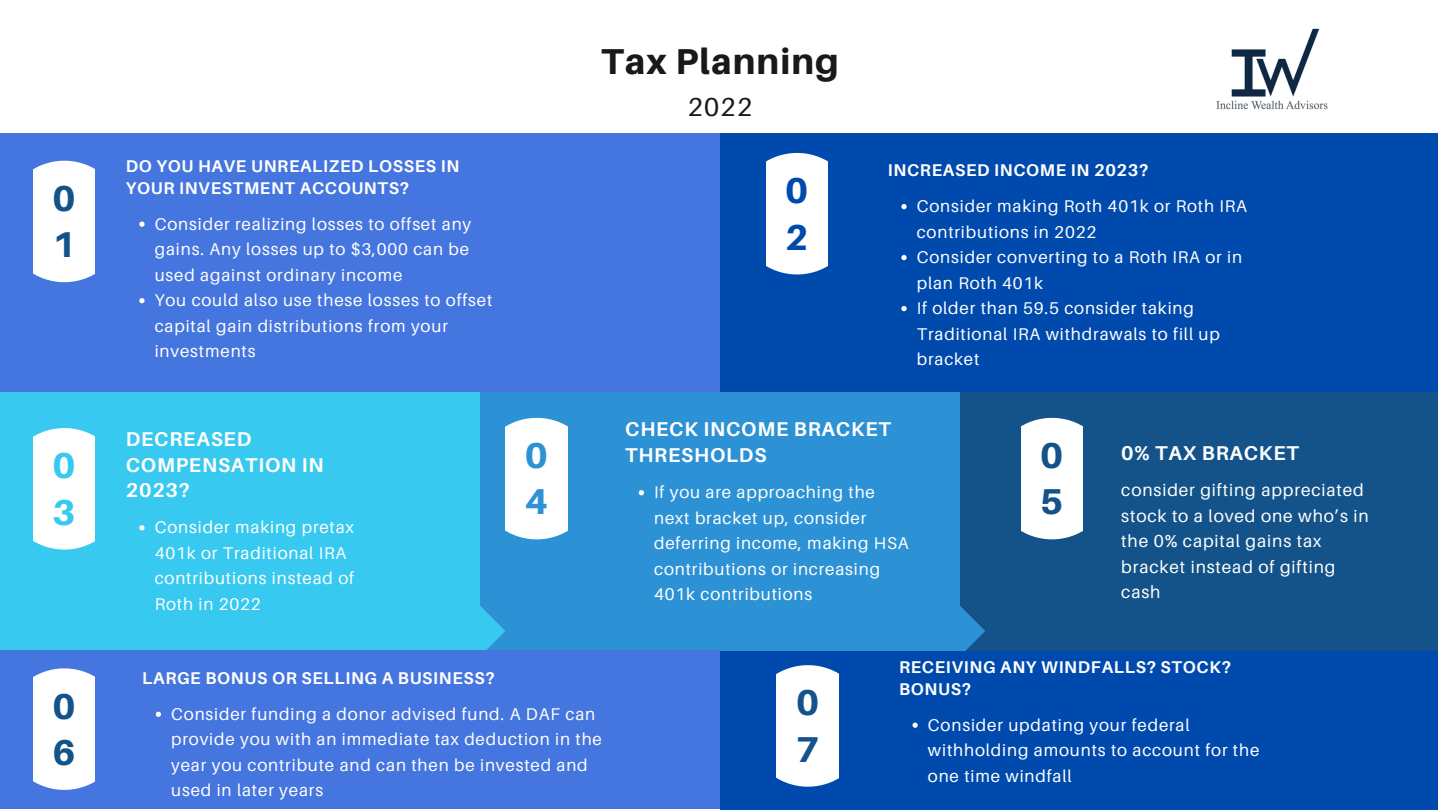
<style>
.page{position:relative;width:1440px;height:810px;background:#fff}
.page>*{position:absolute;margin:0;border:0;box-sizing:border-box;transform-origin:0 0}
.t1{font:800 36px "Aileron";letter-spacing:.03em;color:#191919}
.t2{font:800 36px/46.5px "Aileron";color:#13538a}
.t3{font:800 36px/46.5px "Aileron";color:#004aad}
.t4{font:800 36px/46.5px "Aileron";color:#37c9ef}
.t5{font:800 36px/46.5px "Aileron";color:#2c92d5}
.t6{font:26px "Aileron";color:#191919}
.t7{font:700 20px/25.5px "Aileron";letter-spacing:.04em;color:#fff}
.t8{font:17.3px/25.5px "Aileron";letter-spacing:.05em;color:#fff}
.t9{font:17px/25.5px "Aileron";letter-spacing:.05em;color:#fff}
.t10{font:700 17px/21.8px "Aileron";letter-spacing:.04em;color:#fff}
</style>
<div class="page">
<div style="left:720px;top:133px;width:718px;height:259px;background:#004aad"></div>
<div style="left:766px;top:153px;width:62px;height:121px;background:#fff"></div>
<div style="left:958px;top:392px;width:480px;height:259px;background:#13538a"></div>
<div style="left:0;top:133px;width:720px;height:259px;background:#4575df"></div>
<div style="left:33px;top:161px;width:62px;height:121px;background:#fff"></div>
<div style="left:0;top:392px;width:480px;height:259px;background:#37c9ef"></div>
<div style="left:33px;top:428px;width:62px;height:122px;background:#fff"></div>
<div style="left:480px;top:392px;width:480px;height:259px;background:#2c92d5"></div>
<div style="left:506px;top:418px;width:61px;height:121px;background:#fff"></div>
<div style="left:1021px;top:418px;width:62px;height:121px;background:#fff"></div>
<svg style="left:450px;top:606px;width:56px;height:45px"></svg>
<svg style="left:930px;top:606px;width:55px;height:46px"></svg>
<div style="left:0;top:651px;width:720px;height:158px;background:#4575df"></div>
<div style="left:720px;top:652px;width:718px;height:158px;background:#004aad"></div>
<div style="left:777px;top:665px;width:61px;height:122px;background:#fff"></div>
<div style="left:33px;top:668px;width:62px;height:122px;background:#fff"></div>
<img style="left:1216px;top:28px;width:112px;height:82px">
<svg style="left:139px;top:222px;width:6px;height:5px"></svg>
<svg style="left:139px;top:298px;width:6px;height:5px"></svg>
<svg style="left:901px;top:204px;width:6px;height:5px"></svg>
<svg style="left:901px;top:255px;width:6px;height:5px"></svg>
<svg style="left:901px;top:306px;width:6px;height:5px"></svg>
<svg style="left:139px;top:525px;width:6px;height:5px"></svg>
<svg style="left:639px;top:490px;width:5px;height:5px"></svg>
<svg style="left:156px;top:712px;width:5px;height:5px"></svg>
<svg style="left:913px;top:723px;width:5px;height:5px"></svg>
<h1 class="t2" style="left:53px;top:174px;width:25px">0<br>1</h1>
<p class="t10" style="left:126px;top:155px;width:335px">DO YOU HAVE UNREALIZED LOSSES IN<br>YOUR INVESTMENT ACCOUNTS?</p>
<p class="t9" style="left:155px;top:211px;width:339px">Consider realizing losses to offset any gains. Any losses up to $3,000 can be used against ordinary income<br>You could also use these losses to offset capital gain distributions from your investments</p>
<h1 class="t1" style="left:601px;top:39px;width:239px">Tax Planning</h1>
<h2 class="t6" style="left:688px;top:91px;width:66px">2022</h2>
<h1 class="t3" style="left:785px;top:166px;width:25px">0<br>2</h1>
<p class="t10" style="left:888px;top:159px;width:262px">INCREASED INCOME IN 2023?</p>
<p class="t9" style="left:917px;top:193px;width:332px">Consider making Roth 401k or Roth IRA contributions in 2022<br>Consider converting to a Roth IRA or in plan Roth 401k<br>If older than 59.5 consider taking<br>Traditional IRA withdrawals to fill up bracket</p>
<p class="t7" style="left:625px;top:416px;width:267px">CHECK INCOME BRACKET<br>THRESHOLDS</p>
<p class="t7" style="left:126px;top:426px;width:199px">DECREASED<br>COMPENSATION IN<br>2023?</p>
<h1 class="t4" style="left:53px;top:442px;width:25px">0<br>3</h1>
<h1 class="t5" style="left:525px;top:431px;width:25px">0<br>4</h1>
<h1 class="t2" style="left:1040px;top:431px;width:25px">0<br>5</h1>
<p class="t9" style="left:654px;top:479px;width:256px">If you are approaching the next bracket up, consider deferring income, making HSA contributions or increasing<br>401k contributions</p>
<p class="t9" style="left:155px;top:514px;width:201px">Consider making pretax<br>401k or Traditional IRA contributions instead of<br>Roth in 2022</p>
<p class="t7" style="left:1121px;top:439px;width:179px">0% TAX BRACKET</p>
<p class="t8" style="left:1121px;top:477px;width:249px">consider gifting appreciated stock to a loved one who’s in the 0% capital gains tax bracket instead of gifting cash</p>
<h1 class="t2" style="left:53px;top:682px;width:25px">0<br>6</h1>
<p class="t10" style="left:142px;top:667px;width:354px">LARGE BONUS OR SELLING A BUSINESS?</p>
<p class="t9" style="left:171px;top:701px;width:432px">Consider funding a donor advised fund. A DAF can provide you with an immediate tax deduction in the year you contribute and can then be invested and used in later years</p>
<h1 class="t2" style="left:796px;top:679px;width:25px">0<br>7</h1>
<p class="t10" style="left:899px;top:656px;width:333px">RECEIVING ANY WINDFALLS? STOCK?<br>BONUS?</p>
<p class="t9" style="left:928px;top:712px;width:333px">Consider updating your federal withholding amounts to account for the one time windfall</p>
</div>
